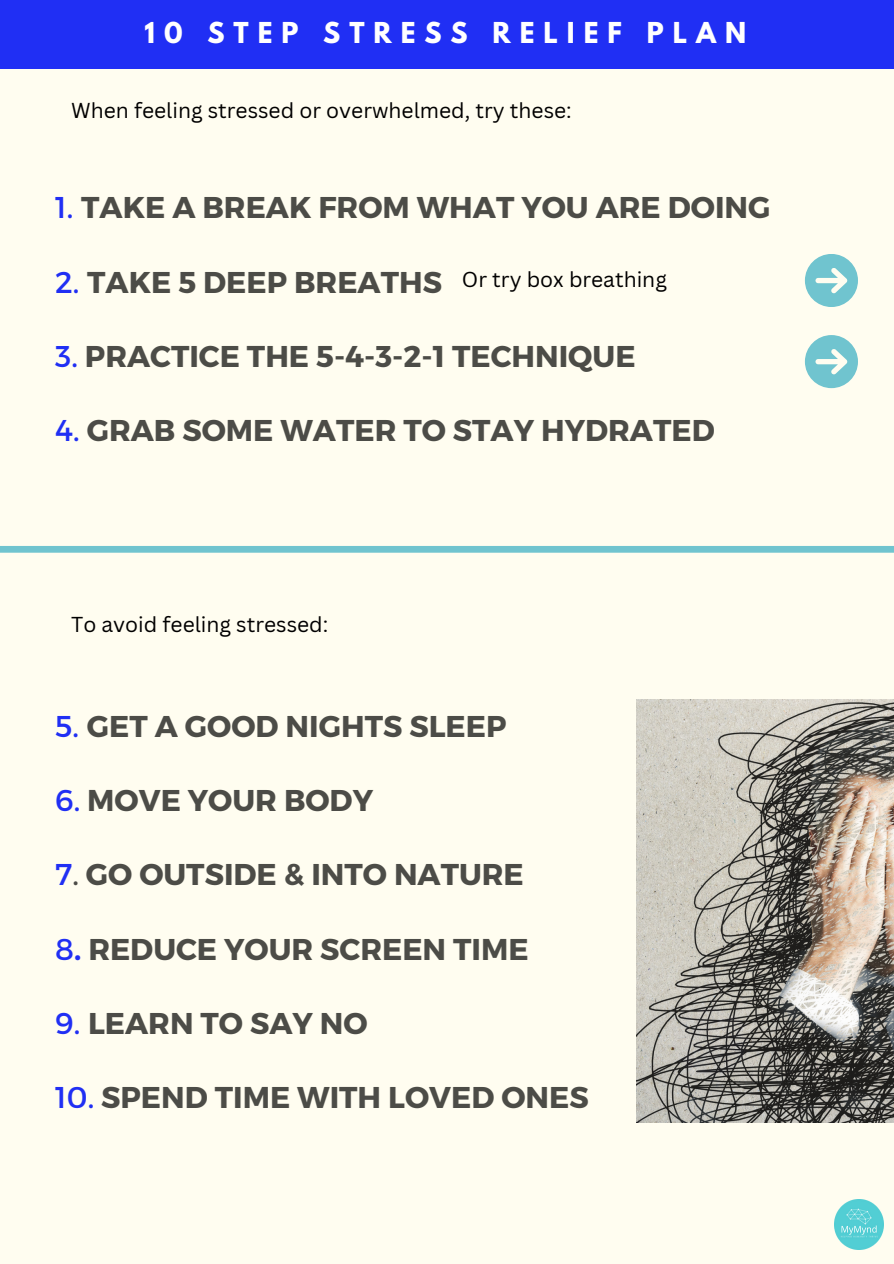
<style>
.page{position:relative;width:894px;height:1264px;background:#fff}
.page>*{position:absolute;margin:0;border:0;box-sizing:border-box;transform-origin:0 0}
.t1{font:700 30px "Montserrat";color:#4c4c47}
.t2{font:700 25.5px "League Spartan";letter-spacing:.35em;color:#fff}
.t3{font:21px "Canva Sans";color:#000}
.s1{font-weight:400;color:#202ff4}
.s2{font-weight:400}
.s3{color:#202ff4}
</style>
<div class="page">
<div style="left:0;top:0;width:893px;height:1263px;background:#fffdf0"></div>
<div style="left:0;top:0;width:893px;height:68px;background:#202ff4"></div>
<div style="left:0;top:546px;width:893px;height:6px;background:#70c4cf"></div>
<img style="left:834px;top:1199px;width:49px;height:50px">
<svg style="left:804px;top:335px;width:53px;height:53px"></svg>
<svg style="left:804px;top:254px;width:53px;height:53px"></svg>
<img style="left:636px;top:699px;width:257px;height:423px">
<p class="t2" style="left:144px;top:20px;width:603px">10 STEP STRESS RELIEF PLAN</p>
<p class="t3" style="left:71px;top:96px;width:502px">When feeling stressed or overwhelmed, try these:</p>
<p class="t1" style="left:55px;top:188px;width:716px"><span class="s1">1.</span> TAKE A BREAK FROM WHAT YOU ARE DOING</p>
<p class="t1" style="left:55px;top:262px;width:388px"><span class="s1">2.</span> TAKE 5 DEEP BREATHS</p>
<p class="t3" style="left:462px;top:265px;width:206px">Or try box breathing</p>
<p class="t1" style="left:55px;top:336px;width:581px"><span class="s1">3.</span> PRACTICE THE 5-4-3-2-1 TECHNIQUE</p>
<p class="t1" style="left:55px;top:411px;width:660px"><span class="s1">4.</span> GRAB SOME WATER TO STAY HYDRATED</p>
<p class="t3" style="left:71px;top:609px;width:258px">To avoid feeling stressed:</p>
<p class="t1" style="left:55px;top:706px;width:452px"><span class="s1">5.</span> GET A GOOD NIGHTS SLEEP</p>
<p class="t1" style="left:55px;top:780px;width:319px"><span class="s1">6.</span> MOVE YOUR BODY</p>
<p class="t1" style="left:55px;top:855px;width:470px"><span class="s1">7</span><span class="s2">.</span> GO OUTSIDE &amp; INTO NATURE</p>
<p class="t1" style="left:55px;top:929px;width:474px"><span class="s1">8</span><span class="s3">.</span> REDUCE YOUR SCREEN TIME</p>
<p class="t1" style="left:55px;top:1003px;width:314px"><span class="s1">9.</span> LEARN TO SAY NO</p>
<p class="t1" style="left:55px;top:1078px;width:535px"><span class="s1">10.</span> SPEND TIME WITH LOVED ONES</p>
</div>
